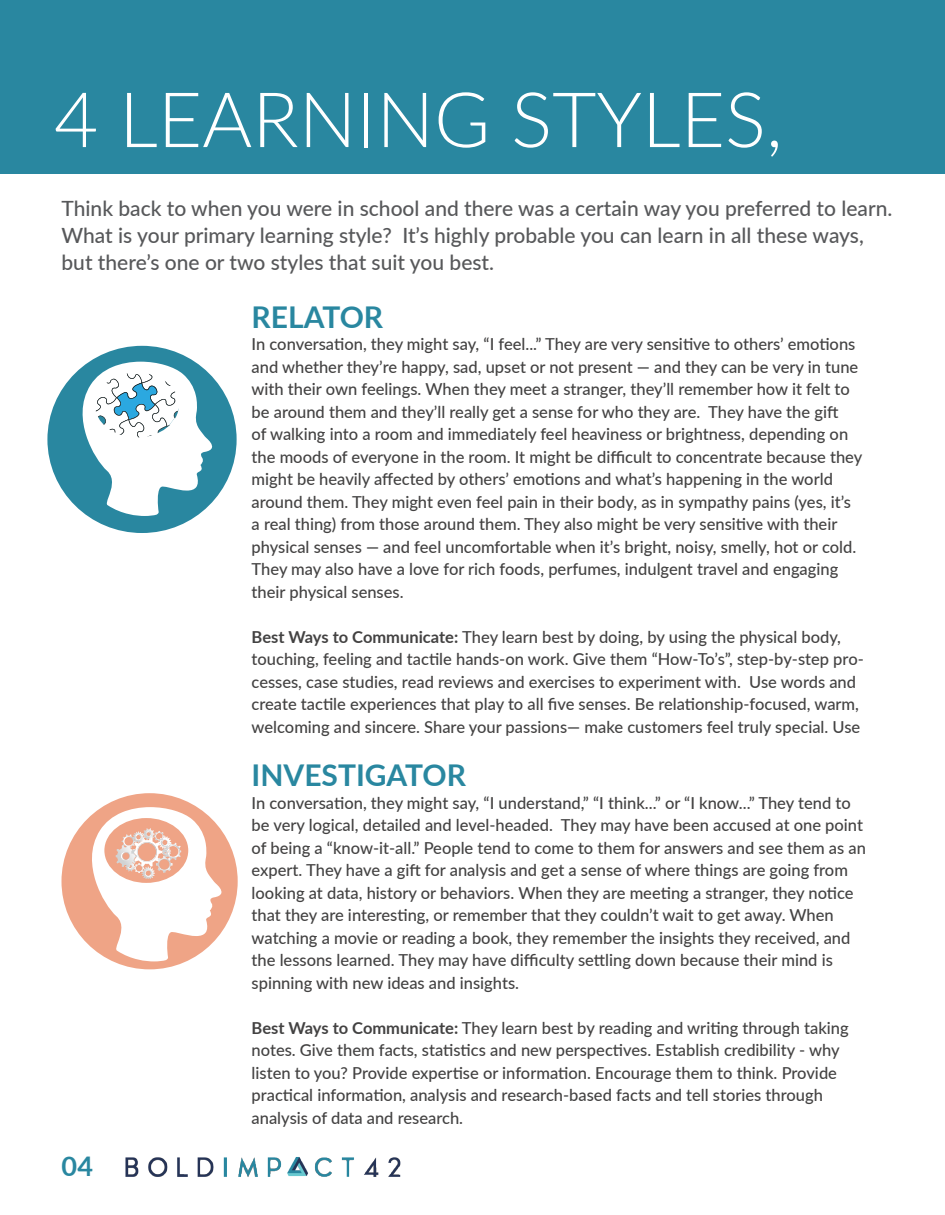
<style>
.page{position:relative;width:945px;height:1215px;background:#fff}
.page>*{position:absolute;margin:0;border:0;box-sizing:border-box;transform-origin:0 0}
.t1{font:300 76.5px "Lato";color:#fff}
.t2{font:700 30px "Lato";color:#2987a0}
.t3{font:700 27px "Lato";color:#2987a0}
.t4{font:500 21px/27px "Lato";color:#57585a}
.t5{font:500 16.5px/22.5px "Lato";color:#434242}
.s1{font-weight:700}
</style>
<div class="page">
<div style="left:0;top:0;width:945px;height:174px;background:#2987a0"></div>
<div style="left:47px;top:346px;width:190px;height:187px;background:#2987a0;border-radius:50%"></div>
<div style="left:61px;top:793px;width:177px;height:176px;background:#efa486;border-radius:50%"></div>
<svg style="left:79px;top:362px;width:134px;height:154px"></svg>
<svg style="left:89px;top:807px;width:133px;height:154px"></svg>
<img style="left:116px;top:828px;width:39px;height:43px">
<img style="left:125px;top:1157px;width:276px;height:20px">
<p class="t1" style="left:54px;top:66px;width:730px">4 LEARNING STYLES,</p>
<p class="t4" style="left:62px;top:194px;width:832px">Think back to when you were in school and there was a certain way you preferred to learn.<br>What is your primary learning style? It’s highly probable you can learn in all these ways, but there’s one or two styles that suit you best.</p>
<p class="t2" style="left:252px;top:295px;width:133px">RELATOR</p>
<p class="t5" style="left:252px;top:333px;width:612px">In conversation, they might say, “I feel...” They are very sensitive to others’ emotions and whether they’re happy, sad, upset or not present — and they can be very in tune with their own feelings. When they meet a stranger, they’ll remember how it felt to be around them and they’ll really get a sense for who they are. They have the gift<br>of walking into a room and immediately feel heaviness or brightness, depending on the moods of everyone in the room. It might be difficult to concentrate because they might be heavily affected by others’ emotions and what’s happening in the world around them. They might even feel pain in their body, as in sympathy pains (yes, it’s a real thing) from those around them. They also might be very sensitive with their physical senses — and feel uncomfortable when it’s bright, noisy, smelly, hot or cold.<br>They may also have a love for rich foods, perfumes, indulgent travel and engaging their physical senses.</p>
<p class="t5" style="left:252px;top:625px;width:614px"><span class="s1">Best Ways to Communicate:</span> They learn best by doing, by using the physical body, touching, feeling and tactile hands-on work. Give them “How-To’s”, step-by-step pro&shy;cesses, case studies, read reviews and exercises to experiment with. Use words and create tactile experiences that play to all five senses. Be relationship-focused, warm, welcoming and sincere. Share your passions— make customers feel truly special. Use</p>
<p class="t3" style="left:62px;top:1146px;width:33px">04</p>
<p class="t2" style="left:252px;top:753px;width:216px">INVESTIGATOR</p>
<p class="t5" style="left:252px;top:791px;width:616px">In conversation, they might say, “I understand,” “I think...” or “I know...” They tend to be very logical, detailed and level-headed. They may have been accused at one point of being a “know-it-all.” People tend to come to them for answers and see them as an expert. They have a gift for analysis and get a sense of where things are going from looking at data, history or behaviors. When they are meeting a stranger, they notice that they are interesting, or remember that they couldn’t wait to get away. When watching a movie or reading a book, they remember the insights they received, and the lessons learned. They may have difficulty settling down because their mind is spinning with new ideas and insights.</p>
<p class="t5" style="left:252px;top:1016px;width:599px"><span class="s1">Best Ways to Communicate:</span> They learn best by reading and writing through taking notes. Give them facts, statistics and new perspectives. Establish credibility - why listen to you? Provide expertise or information. Encourage them to think. Provide practical information, analysis and research-based facts and tell stories through analysis of data and research.</p>
</div>
